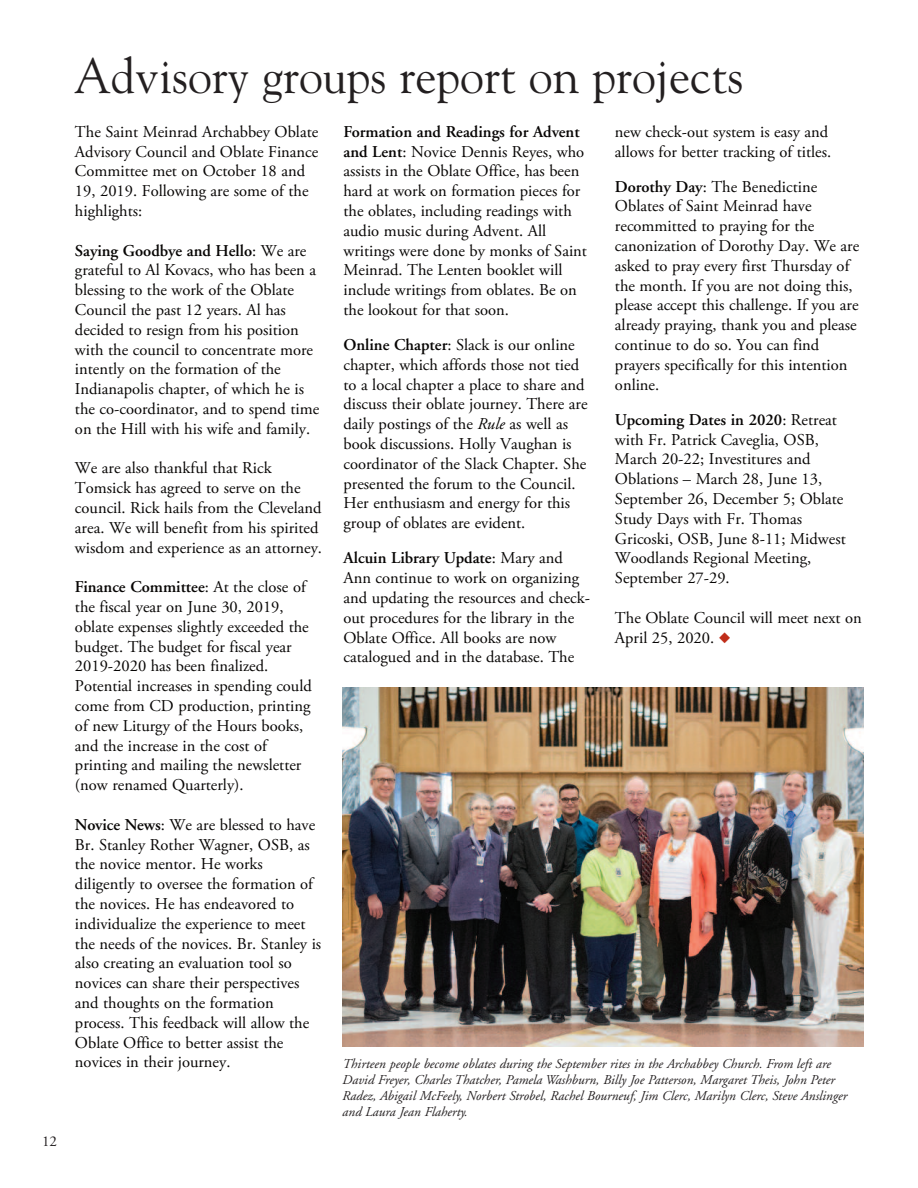
<style>
.page{position:relative;width:918px;height:1188px;background:#fff}
.page>*{position:absolute;margin:0;border:0;box-sizing:border-box;transform-origin:0 0}
.t1{font:49.5px "Goudy";color:#231f20;scale:.96 1}
.t2{font:16.5px/19.8px "Adobe Garamond Pro";color:#070504}
.t3{font:600 16.5px "Adobe Garamond";color:#070504}
.t4{font:15px "Adobe Garamond";color:#231f20}
.t5{font:italic 13.5px/16.2px "Adobe Garamond";color:#231f20}
.s1{font-family:"Adobe Garamond Pro";font-weight:400}
.s2{font-family:"Adobe Garamond";font-weight:600}
.s3{font-style:italic}
.s4{color:#c02d19}
</style>
<div class="page">
<img style="left:342px;top:687px;width:522px;height:360px">
<p class="t4" style="left:42px;top:1136px;width:16px">12</p>
<h1 class="t1" style="left:74px;top:47px;width:698px">Advisory groups report on projects</h1>
<p class="t2" style="left:75px;top:123px;width:245px">The Saint Meinrad Archabbey Oblate<br>Advisory Council and Oblate Finance<br>Committee met on October 18 and<br>19, 2019. Following are some of the highlights:</p>
<p class="t3" style="left:75px;top:244px;width:233px">Saying Goodbye and Hello<span class="s1">: We are</span></p>
<p class="t2" style="left:75px;top:262px;width:246px">grateful to Al Kovacs, who has been a blessing to the work of the Oblate Council the past 12 years. Al has decided to resign from his position with the council to concentrate more intently on the formation of the Indianapolis chapter, of which he is the co-coordinator, and to spend time on the Hill with his wife and family.</p>
<p class="t2" style="left:75px;top:460px;width:249px">We are also thankful that Rick Tomsick has agreed to serve on the council. Rick hails from the Cleveland area. We will benefit from his spirited wisdom and experience as an attorney.</p>
<p class="t3" style="left:75px;top:580px;width:232px">Finance Committee<span class="s1">: At the close of</span></p>
<p class="t2" style="left:75px;top:598px;width:238px">the fiscal year on June 30, 2019, oblate expenses slightly exceeded the budget. The budget for fiscal year 2019-2020 has been finalized.<br>Potential increases in spending could come from CD production, printing of new Liturgy of the Hours books, and the increase in the cost of printing and mailing the newsletter (now renamed Quarterly).</p>
<p class="t2" style="left:75px;top:816px;width:248px"><span class="s2">Novice News</span>: We are blessed to have Br. Stanley Rother Wagner, OSB, as the novice mentor. He works diligently to oversee the formation of the novices. He has endeavored to individualize the experience to meet the needs of the novices. Br. Stanley is also creating an evaluation tool so novices can share their perspectives and thoughts on the formation process. This feedback will allow the Oblate Office to better assist the novices in their journey.</p>
<p class="t3" style="left:343px;top:125px;width:238px">Formation and Readings for Advent</p>
<p class="t2" style="left:343px;top:143px;width:245px"><span class="s2">and Lent</span>: Novice Dennis Reyes, who assists in the Oblate Office, has been hard at work on formation pieces for the oblates, including readings with audio music during Advent. All writings were done by monks of Saint Meinrad. The Lenten booklet will include writings from oblates. Be on the lookout for that soon.</p>
<p class="t2" style="left:343px;top:336px;width:246px"><span class="s2">Online Chapter</span>: Slack is our online chapter, which affords those not tied to a local chapter a place to share and discuss their oblate journey. There are daily postings of the <span class="s3">Rule</span> as well as book discussions. Holly Vaughan is coordinator of the Slack Chapter. She presented the forum to the Council.<br>Her enthusiasm and energy for this group of oblates are evident.</p>
<p class="t3" style="left:343px;top:552px;width:221px">Alcuin Library Update<span class="s1">: Mary and</span></p>
<p class="t2" style="left:343px;top:569px;width:248px">Ann continue to work on organizing and updating the resources and check&shy;out procedures for the library in the Oblate Office. All books are now catalogued and in the database. The</p>
<p class="t2" style="left:615px;top:123px;width:218px">new check-out system is easy and allows for better tracking of titles.</p>
<p class="t2" style="left:615px;top:178px;width:246px"><span class="s2">Dorothy Day</span>: The Benedictine<br>Oblates of Saint Meinrad have recommitted to praying for the canonization of Dorothy Day. We are asked to pray every first Thursday of the month. If you are not doing this, please accept this challenge. If you are already praying, thank you and please continue to do so. You can find prayers specifically for this intention online.</p>
<p class="t3" style="left:615px;top:413px;width:223px">Upcoming Dates in 2020<span class="s1">: Retreat</span></p>
<p class="t2" style="left:615px;top:431px;width:232px">with Fr. Patrick Caveglia, OSB,<br>March 20-22; Investitures and<br>Oblations – March 28, June 13,<br>September 26, December 5; Oblate<br>Study Days with Fr. Thomas<br>Gricoski, OSB, June 8-11; Midwest<br>Woodlands Regional Meeting,<br>September 27-29.</p>
<p class="t2" style="left:615px;top:609px;width:248px">The Oblate Council will meet next on<br>April 25, 2020. <span class="s4">◆</span></p>
<p class="t5" style="left:342px;top:1057px;width:506px">Thirteen people become oblates during the September rites in the Archabbey Church. From left are David Freyer, Charles Thatcher, Pamela Washburn, Billy Joe Patterson, Margaret Theis, John Peter Radez, Abigail McFeely, Norbert Strobel, Rachel Bourneuf, Jim Clerc, Marilyn Clerc, Steve Anslinger and Laura Jean Flaherty.</p>
</div>
